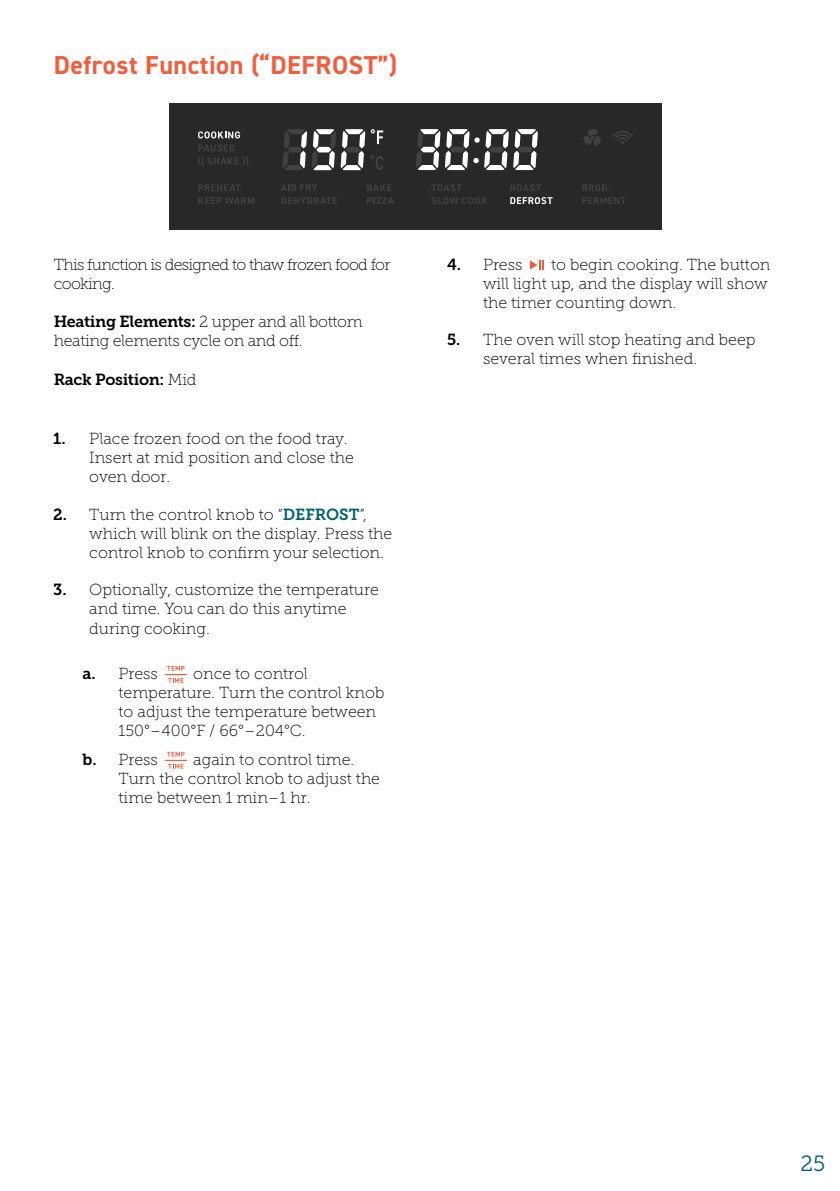
<style>
.page{position:relative;width:840px;height:1191px;background:#fff}
.page>*{position:absolute;margin:0;border:0;box-sizing:border-box;transform-origin:0 0}
.t1{font:700 26px "DIN2014";letter-spacing:.02em;color:#f15e3e}
.t2{font:22px "Museo Slab 300";color:#006271}
.t3{font:16px/19.2px "Museo Slab 100";color:#000}
.t4{font:16px/19.2px "Museo Slab 100";letter-spacing:-.02em;color:#000}
.t5{font:16px/19.2px "Museo Slab 100";letter-spacing:-.04em;color:#000}
.t6{font:16px "Museo Slab 700";letter-spacing:-.02em;color:#000}
.s1{font-family:"Museo Slab 700"}
.s2{font-family:"Museo Slab 100"}
.s3{font-family:"Museo Slab 700";color:#006271}
</style>
<div class="page">
<svg style="left:529px;top:260px;width:15px;height:10px"></svg>
<svg style="left:165px;top:666px;width:22px;height:17px"></svg>
<svg style="left:165px;top:752px;width:22px;height:16px"></svg>
<div style="left:169px;top:103px;width:492px;height:127px;background:#292829"></div>
<svg style="left:416px;top:129px;width:121px;height:41px"></svg>
<svg style="left:282px;top:129px;width:101px;height:41px"></svg>
<svg style="left:613px;top:131px;width:19px;height:13px"></svg>
<svg style="left:198px;top:131px;width:42px;height:7px"></svg>
<svg style="left:198px;top:184px;width:42px;height:7px"></svg>
<svg style="left:198px;top:197px;width:56px;height:7px"></svg>
<svg style="left:281px;top:184px;width:36px;height:7px"></svg>
<svg style="left:281px;top:197px;width:56px;height:7px"></svg>
<svg style="left:367px;top:184px;width:24px;height:7px"></svg>
<svg style="left:367px;top:197px;width:26px;height:7px"></svg>
<svg style="left:431px;top:184px;width:30px;height:7px"></svg>
<svg style="left:432px;top:197px;width:55px;height:7px"></svg>
<svg style="left:510px;top:184px;width:31px;height:7px"></svg>
<svg style="left:510px;top:197px;width:42px;height:7px"></svg>
<svg style="left:582px;top:184px;width:27px;height:7px"></svg>
<svg style="left:582px;top:197px;width:43px;height:7px"></svg>
<svg style="left:198px;top:144px;width:50px;height:21px"></svg>
<svg style="left:583px;top:129px;width:18px;height:17px"></svg>
<h1 class="t1" style="left:54px;top:48px;width:345px">Defrost Function (“DEFROST”)</h1>
<p class="t5" style="left:54px;top:255px;width:338px">This function is designed to thaw frozen food for cooking.</p>
<p class="t4" style="left:54px;top:312px;width:310px"><span class="s1">Heating Elements:</span> 2 upper and all bottom heating elements cycle on and off.</p>
<p class="t6" style="left:54px;top:370px;width:144px">Rack Position: <span class="s2">Mid</span></p>
<p class="t3" style="left:89px;top:429px;width:266px;text-indent:-36px"><span class="s1">1.</span> Place frozen food on the food tray.<br>Insert at mid position and close the oven door.</p>
<p class="t3" style="left:89px;top:504px;width:304px;text-indent:-36px"><span class="s1">2.</span> Turn the control knob to “<span class="s3">DEFROST</span>”, which will blink on the display. Press the control knob to confirm your selection.</p>
<p class="t3" style="left:89px;top:580px;width:291px;text-indent:-36px"><span class="s1">3.</span> Optionally, customize the temperature and time. You can do this anytime during cooking.</p>
<p class="t3" style="left:118px;top:664px;width:267px;text-indent:75px">once to control temperature. Turn the control knob to adjust the temperature between<br>150°–400°F / 66°–204°C.</p>
<p class="t3" style="left:82px;top:749px;width:77px"><span class="s1">b.</span> Press</p>
<p class="t3" style="left:82px;top:664px;width:77px"><span class="s1">a.</span> Press</p>
<p class="t3" style="left:118px;top:749px;width:263px;text-indent:75px">again to control time.<br>Turn the control knob to adjust the time between 1 min–1 hr.</p>
<p class="t3" style="left:447px;top:255px;width:77px"><span class="s1">4.</span> Press</p>
<p class="t3" style="left:483px;top:255px;width:289px;text-indent:68px">to begin cooking. The button will light up, and the display will show the timer counting down.</p>
<p class="t3" style="left:483px;top:330px;width:274px;text-indent:-36px"><span class="s1">5.</span> The oven will stop heating and beep several times when finished.</p>
<h2 class="t2" style="left:800px;top:1151px;width:26px">25</h2>
</div>
